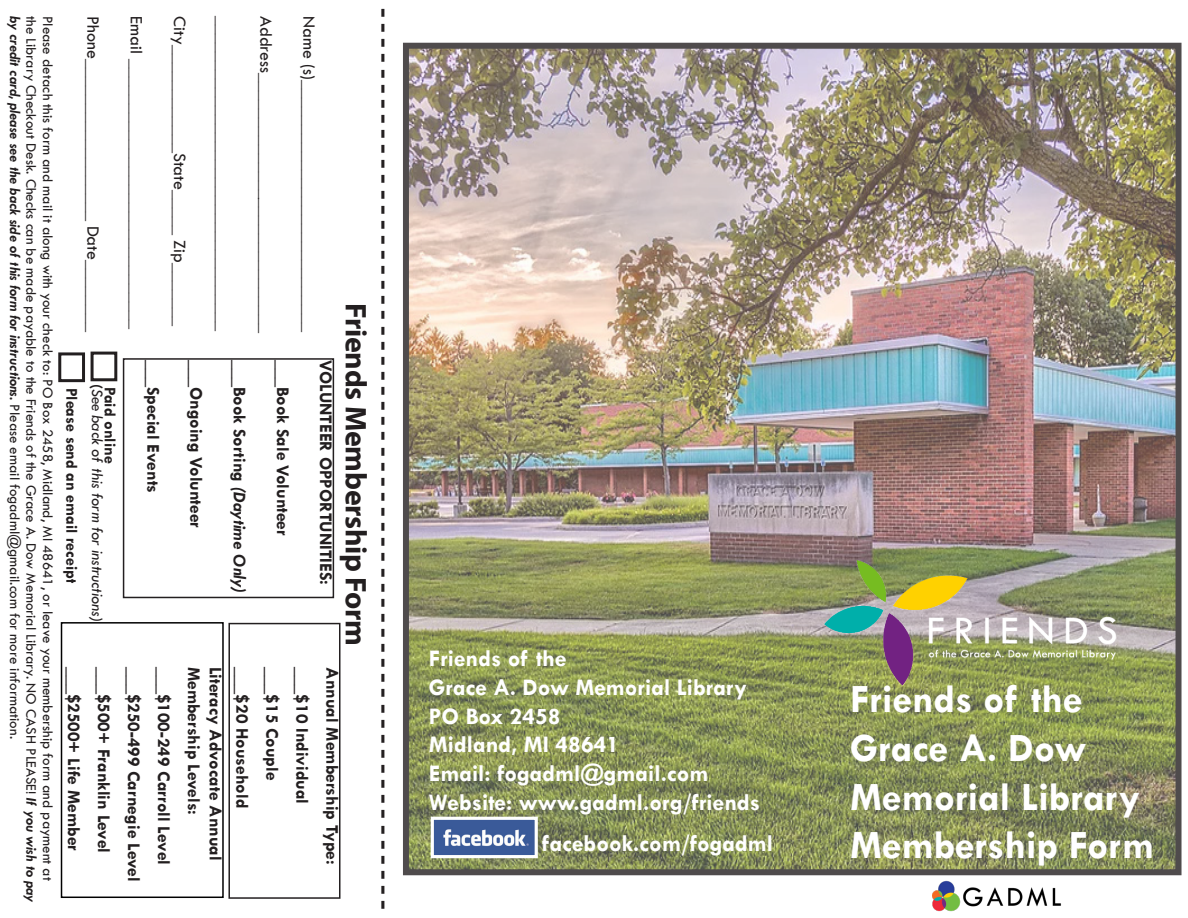
<style>
.page{position:relative;width:1188px;height:918px;background:#fff}
.page>*{position:absolute;margin:0;border:0;box-sizing:border-box;transform-origin:0 0}
.t1{font:700 40.5px "Tw Cen";color:#fff}
.t2{font:700 30px "Myriad Pro";letter-spacing:-.01em;color:#231f20}
.t3{font:700 24px/28.8px "Tw Cen";color:#fff}
.t4{font:700 18px "Tw Cen";color:#231f20}
.t5{font:18px "Tw Cen";color:#231f20}
.t6{font:700 16.5px "Tw Cen";color:#231f20}
.t7{font:italic 16.5px "Tw Cen";letter-spacing:-.01em;color:#231f20}
.t8{font:15px/33px "Tw Cen";color:#231f20}
.s1{font-weight:700;font-style:italic}
.s2{font-style:italic}
.s3{font-weight:700;font-style:normal}
</style>
<div class="page">
<img style="left:410px;top:50px;width:765px;height:818px">
<div style="left:403px;top:43px;width:779px;height:832px;border:6px solid #231f20"></div>
<img style="left:435px;top:821px;width:99px;height:33px">
<div style="left:431px;top:817px;width:107px;height:41px;border:3px solid #fff"></div>
<img style="left:933px;top:880px;width:128px;height:32px">
<img style="left:821px;top:546px;width:307px;height:154px">
<div style="left:123px;top:358px;width:211px;height:240px;border:2px solid #231f20"></div>
<div style="left:228px;top:623px;width:112px;height:276px;border:2px solid #231f20"></div>
<div style="left:58px;top:352px;width:27px;height:30px;border:3px solid #231f20"></div>
<div style="left:61px;top:622px;width:163px;height:276px;border:2px solid #000"></div>
<div style="left:91px;top:352px;width:26px;height:29px;border:3px solid #231f20"></div>
<p class="t8" style="left:64px;top:16px;width:866px;rotate:90deg">Please detach this form and mail it along with your check to: PO Box 2458, Midland, MI 48641, or leave your membership form and payment at <span class="s1">by credit card, please see the back side of this form for instructions.</span> Please email fogadml@gmail.com for more information.</p>
<p class="t5" style="left:104px;top:16px;width:318px;rotate:90deg">Phone__________________ Date________</p>
<p class="t5" style="left:147px;top:16px;width:314px;rotate:90deg">Email ______________________________</p>
<p class="t5" style="left:191px;top:16px;width:312px;rotate:90deg">City____________State_____ Zip_______</p>
<p class="t5" style="left:234px;top:16px;width:317px;rotate:90deg">___________________________________</p>
<p class="t5" style="left:277px;top:16px;width:319px;rotate:90deg">Address_____________________________</p>
<p class="t5" style="left:320px;top:16px;width:317px;rotate:90deg">Name (s)____________________________</p>
<p class="t8" style="left:48px;top:16px;width:888px;rotate:90deg">the Library Checkout Desk. Checks can be made payable to the Friends of the Grace A. Dow Memorial Library. NO CASH PLEASE! <span class="s1">If you wish to pay</span></p>
<p class="t2" style="left:375px;top:303px;width:345px;rotate:90deg">Friends Membership Form</p>
<p class="t4" style="left:164px;top:360px;width:135px;rotate:90deg">___Special Events</p>
<p class="t4" style="left:207px;top:360px;width:170px;rotate:90deg">___Ongoing Volunteer</p>
<p class="t4" style="left:250px;top:360px;width:235px;rotate:90deg">___Book Sorting <span class="s2">(Daytime Only)</span></p>
<p class="t4" style="left:294px;top:360px;width:177px;rotate:90deg">___Book Sale Volunteer</p>
<p class="t4" style="left:337px;top:360px;width:227px;rotate:90deg">VOLUNTEER OPPORTUNITIES:</p>
<p class="t7" style="left:107px;top:384px;width:240px;rotate:90deg"><span class="s3">(</span>See back of this form for instructions)</p>
<p class="t6" style="left:120px;top:387px;width:78px;rotate:90deg">Paid online</p>
<p class="t6" style="left:82px;top:388px;width:197px;rotate:90deg">Please send an email receipt</p>
<p class="t4" style="left:85px;top:667px;width:186px;rotate:90deg">___$2500+ Life Member</p>
<p class="t4" style="left:115px;top:667px;width:188px;rotate:90deg">___$500+ Franklin Level</p>
<p class="t4" style="left:145px;top:667px;width:216px;rotate:90deg">___$250-499 Carnegie Level</p>
<p class="t4" style="left:175px;top:667px;width:200px;rotate:90deg">___$100-249 Carroll Level</p>
<p class="t4" style="left:205px;top:667px;width:150px;rotate:90deg">Membership Levels:</p>
<p class="t4" style="left:226px;top:667px;width:195px;rotate:90deg">Literacy Advocate Annual</p>
<p class="t4" style="left:253px;top:667px;width:142px;rotate:90deg">___$20 Household</p>
<p class="t4" style="left:283px;top:667px;width:114px;rotate:90deg">___$15 Couple</p>
<p class="t4" style="left:313px;top:667px;width:138px;rotate:90deg">___$10 Individual</p>
<p class="t4" style="left:343px;top:667px;width:199px;rotate:90deg">Annual Membership Type:</p>
<p class="t2" style="left:405px;top:8px;width:903px;rotate:90deg">- - - - - - - - - - - - - - - - - - - - - - - - - - - - - - - - - - - - - - - - - - - - - - - - - - - - - - - - - - - -</p>
<p class="t3" style="left:429px;top:643px;width:320px">Friends of the<br>Grace A. Dow Memorial Library</p>
<p class="t3" style="left:429px;top:701px;width:133px">PO Box 2458</p>
<p class="t3" style="left:429px;top:730px;width:281px">Midland, MI 48641<br>Email: fogadml@gmail.com</p>
<p class="t3" style="left:542px;top:781px;width:233px;line-height:41.1px;text-indent:-113px">Website: www.gadml.org/friends facebook.com/fogadml</p>
<p class="t1" style="left:850px;top:675px;width:234px">Friends of the</p>
<p class="t1" style="left:850px;top:724px;width:238px">Grace A. Dow</p>
<p class="t1" style="left:850px;top:772px;width:291px">Memorial Library</p>
<p class="t1" style="left:850px;top:821px;width:305px">Membership Form</p>
</div>
